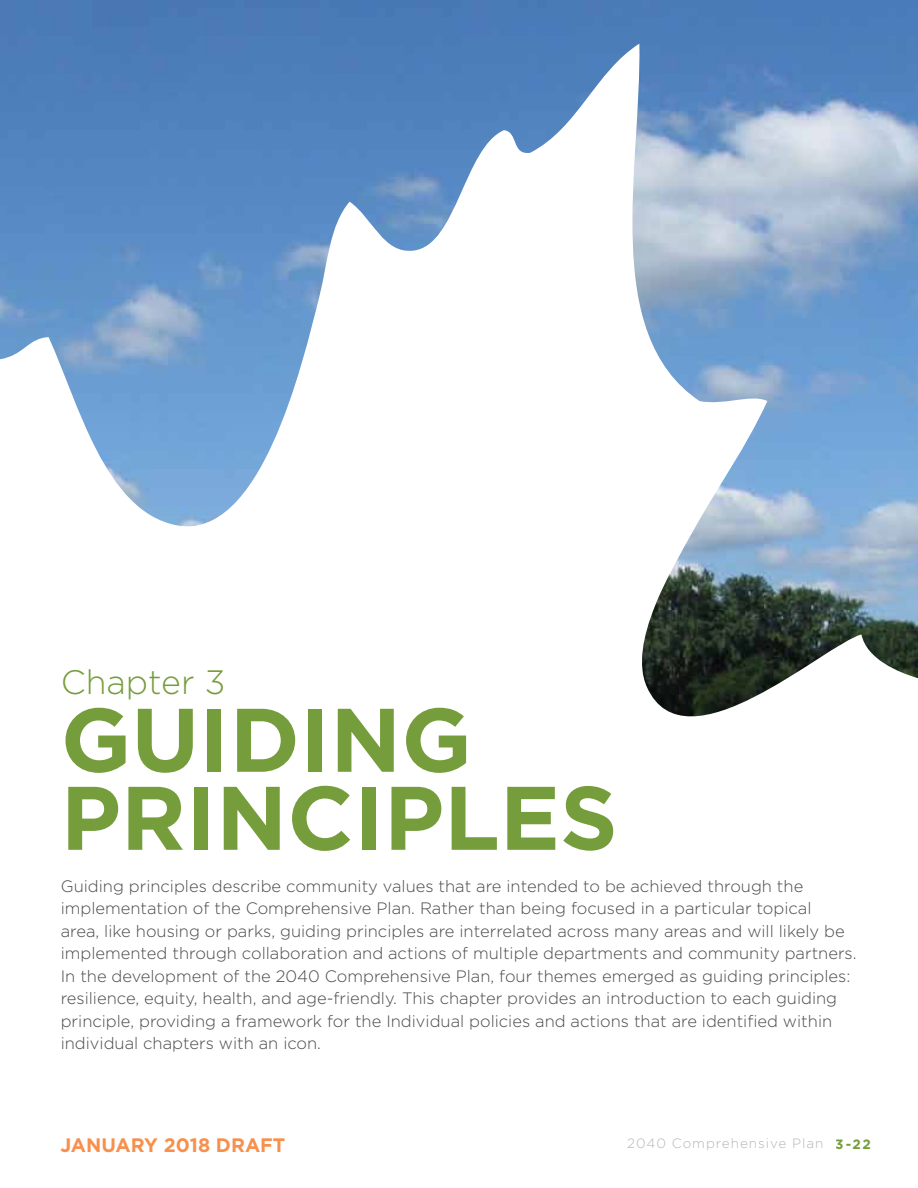
<style>
.page{position:relative;width:918px;height:1188px;background:#fff}
.page>*{position:absolute;margin:0;border:0;box-sizing:border-box;transform-origin:0 0}
.t1{font:700 90px/78px "Gotham";color:#769d3b}
.t2{font:300 33.9px "Gotham";color:#769d3b}
.t3{font:700 19.5px "Gotham";color:#f7904d}
.t4{font:300 16.5px/22.5px "Gotham";color:#4a494a}
.t5{font:300 13.5px "Gotham";letter-spacing:.07em;color:#b6b6b6}
.s1{font-weight:700;color:#769d3b}
</style>
<div class="page">
<img style="left:0;top:0;width:918px;height:717px">
<h2 class="t2" style="left:61px;top:663px;width:166px">Chapter 3</h2>
<h1 class="t1" style="left:61px;top:699px;width:558px">GUIDING<br>PRINCIPLES</h1>
<p class="t4" style="left:61px;top:874px;width:797px">Guiding principles describe community values that are intended to be achieved through the implementation of the Comprehensive Plan. Rather than being focused in a particular topical<br>area, like housing or parks, guiding principles are interrelated across many areas and will likely be implemented through collaboration and actions of multiple departments and community partners.<br>In the development of the 2040 Comprehensive Plan, four themes emerged as guiding principles: resilience, equity, health, and age-friendly. This chapter provides an introduction to each guiding principle, providing a framework for the Individual policies and actions that are identified within individual chapters with an icon.</p>
<p class="t3" style="left:60px;top:1134px;width:226px">JANUARY 2018 DRAFT</p>
<p class="t5" style="left:627px;top:1136px;width:245px">2040 Comprehensive Plan <span class="s1">3-22</span></p>
</div>
